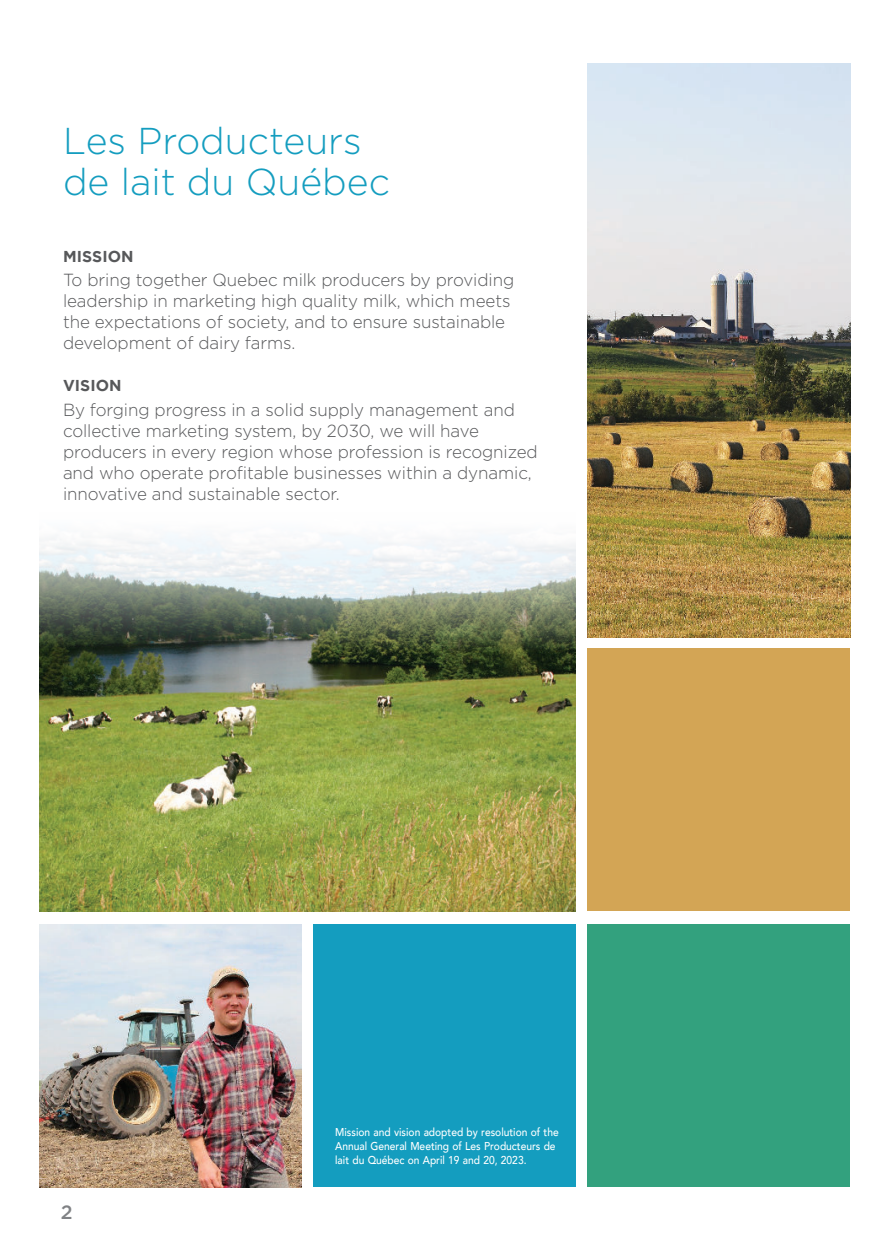
<style>
.page{position:relative;width:882px;height:1260px;background:#fff}
.page>*{position:absolute;margin:0;border:0;box-sizing:border-box;transform-origin:0 0}
.t1{font:300 37.45px/40.2px "Gotham";color:#149dbf}
.t2{font:500 19.25px "Gotham";color:#808285}
.t3{font:300 17.5px/21px "Gotham";letter-spacing:-.005em;color:#57585a}
.t4{font:700 15.75px "Gotham";letter-spacing:.005em;color:#57585a}
.t5{font:500 11.38px/14px "Avenir";color:#fff;scale:.9 1}
</style>
<div class="page">
<img style="left:39px;top:535px;width:537px;height:376px">
<img style="left:39px;top:925px;width:262px;height:262px">
<img style="left:588px;top:63px;width:262px;height:575px">
<div style="left:313px;top:925px;width:263px;height:262px;background:#149dbf"></div>
<div style="left:588px;top:925px;width:262px;height:262px;background:#33a17e"></div>
<div style="left:588px;top:649px;width:262px;height:262px;background:#d3a555"></div>
<h1 class="t1" style="left:63px;top:123px;width:329px">Les Producteurs de lait du Québec</h1>
<p class="t4" style="left:63px;top:250px;width:72px">MISSION</p>
<p class="t3" style="left:63px;top:270px;width:453px">To bring together Quebec milk producers by providing leadership in marketing high quality milk, which meets the expectations of society, and to ensure sustainable development of dairy farms.</p>
<p class="t4" style="left:63px;top:379px;width:60px">VISION</p>
<p class="t3" style="left:63px;top:400px;width:476px">By forging progress in a solid supply management and collective marketing system, by 2030, we will have producers in every region whose profession is recognized and who operate profitable businesses within a dynamic, innovative and sustainable sector.</p>
<p class="t2" style="left:61px;top:1203px;width:13px">2</p>
<p class="t5" style="left:335px;top:1127px;width:250px">Mission and vision adopted by resolution of the<br>Annual General Meeting of Les Producteurs de lait du Québec on April 19 and 20, 2023.</p>
</div>
